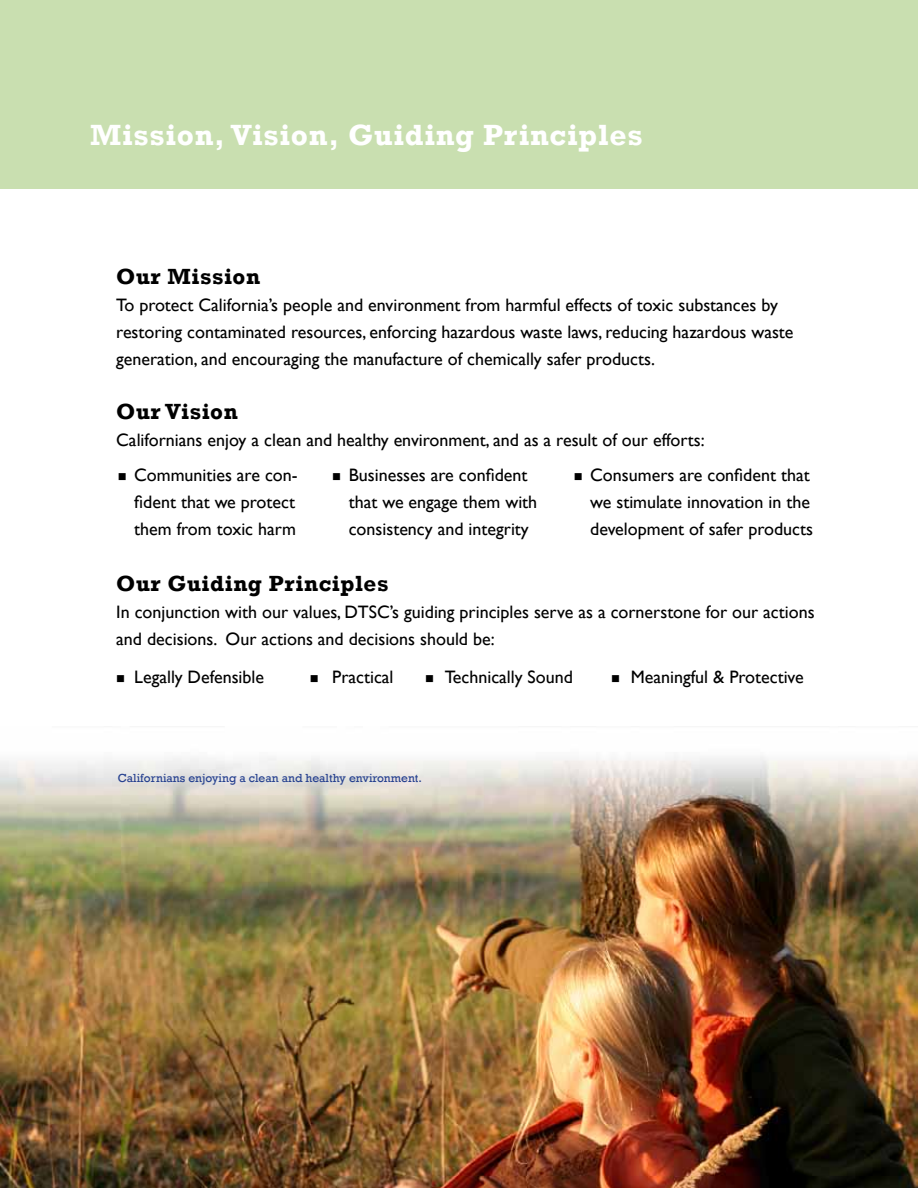
<style>
.page{position:relative;width:918px;height:1188px;background:#fff}
.page>*{position:absolute;margin:0;border:0;box-sizing:border-box;transform-origin:0 0}
.t1{font:700 30px "Rockwell";letter-spacing:.025em;color:#fff}
.t2{font:700 22.5px "Rockwell";letter-spacing:.025em;color:#000}
.t3{font:18px/27px "Gill Sans";color:#000}
.t4{font:12px "Rockwell";color:#25408f}
</style>
<div class="page">
<div style="left:0;top:0;width:918px;height:188px;background:#c9dfb0"></div>
<img style="left:0;top:756px;width:918px;height:432px">
<h1 class="t1" style="left:90px;top:116px;width:554px">Mission, Vision, Guiding Principles</h1>
<p class="t2" style="left:116px;top:263px;width:145px">Our Mission</p>
<p class="t3" style="left:116px;top:292px;width:679px">To protect California’s people and environment from harmful effects of toxic substances by restoring contaminated resources, enforcing hazardous waste laws, reducing hazardous waste generation, and encouraging the manufacture of chemically safer products.</p>
<p class="t2" style="left:116px;top:398px;width:123px">Our Vision</p>
<p class="t3" style="left:116px;top:427px;width:590px">Californians enjoy a clean and healthy environment, and as a result of our efforts:</p>
<p class="t3" style="left:134px;top:462px;width:165px;text-indent:-17px">■ Communities are con&shy;fident that we protect them from toxic harm</p>
<p class="t3" style="left:349px;top:462px;width:190px;text-indent:-17px">■ Businesses are confident that we engage them with consistency and integrity</p>
<p class="t3" style="left:590px;top:462px;width:224px;text-indent:-17px">■ Consumers are confident that we stimulate innovation in the development of safer products</p>
<p class="t2" style="left:116px;top:570px;width:274px">Our Guiding Principles</p>
<p class="t3" style="left:116px;top:599px;width:700px">In conjunction with our values, DTSC’s guiding principles serve as a cornerstone for our actions and decisions. Our actions and decisions should be:</p>
<p class="t3" style="left:116px;top:663px;width:149px">■ Legally Defensible</p>
<p class="t3" style="left:310px;top:663px;width:85px">■ Practical</p>
<p class="t3" style="left:425px;top:663px;width:149px">■ Technically Sound</p>
<p class="t3" style="left:611px;top:663px;width:194px">■ Meaningful &amp; Protective</p>
<p class="t4" style="left:118px;top:771px;width:306px">Californians enjoying a clean and healthy environment.</p>
</div>
